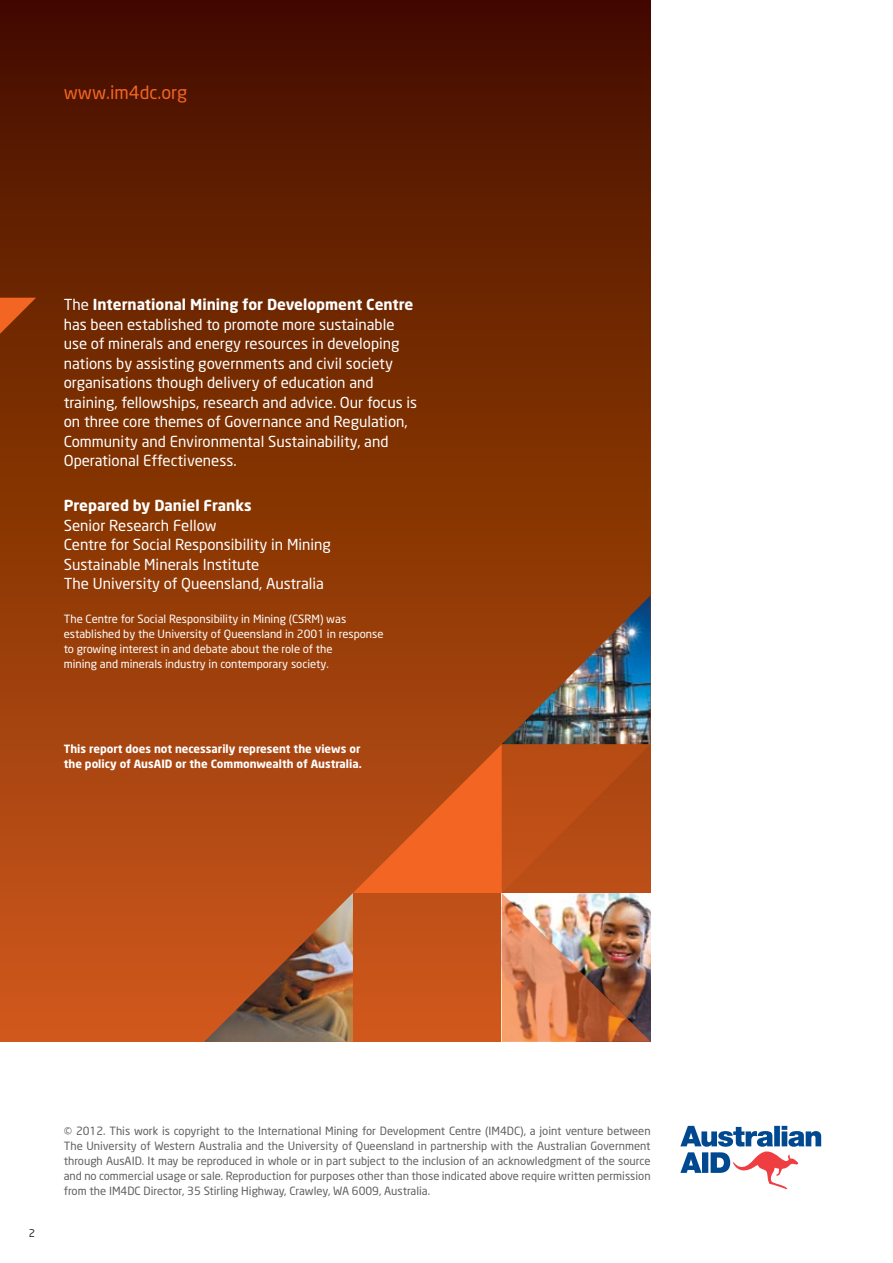
<style>
.page{position:relative;width:893px;height:1263px;background:#fff}
.page>*{position:absolute;margin:0;border:0;box-sizing:border-box;transform-origin:0 0}
.t1{font:18px "Neo Sans";color:#f26522}
.t2{font:15px/19.5px "Neo Sans";color:#fff}
.t3{font:700 15px "Neo Sans";color:#fff}
.t4{font:11.25px/15px "Neo Sans";color:#5f6060;text-align:justify}
.t5{font:11.25px/15px "Neo Sans";color:#fff}
.t6{font:700 11.25px/15px "Neo Sans";color:#fff}
.t7{font:10.5px "Neo Sans";color:#231f20}
.s1{font-weight:700}
</style>
<div class="page">
<div style="left:0;top:0;width:651px;height:1042px;background:linear-gradient(to bottom,#430e00,#d15b19)"></div>
<svg style="left:0;top:298px;width:36px;height:36px"></svg>
<img style="left:204px;top:893px;width:149px;height:149px">
<img style="left:502px;top:595px;width:149px;height:149px">
<svg style="left:353px;top:744px;width:298px;height:298px;background:#c4602d"></svg>
<svg style="left:680px;top:1126px;width:141px;height:63px"></svg>
<p class="t1" style="left:64px;top:82px;width:125px">www.im4dc.org</p>
<p class="t2" style="left:64px;top:295px;width:355px">The <span class="s1">International Mining for Development Centre </span>has been established to promote more sustainable use of minerals and energy resources in developing nations by assisting governments and civil society organisations though delivery of education and training, fellowships, research and advice. Our focus is on three core themes of Governance and Regulation, Community and Environmental Sustainability, and Operational Effectiveness.</p>
<p class="t3" style="left:64px;top:496px;width:189px">Prepared by Daniel Franks</p>
<p class="t2" style="left:64px;top:515px;width:269px">Senior Research Fellow<br>Centre for Social Responsibility in Mining Sustainable Minerals Institute<br>The University of Queensland, Australia</p>
<p class="t5" style="left:64px;top:611px;width:321px">The Centre for Social Responsibility in Mining (CSRM) was established by the University of Queensland in 2001 in response to growing interest in and debate about the role of the<br>mining and minerals industry in contemporary society.</p>
<p class="t6" style="left:64px;top:741px;width:300px">This report does not necessarily represent the views or the policy of AusAID or the Commonwealth of Australia.</p>
<p class="t7" style="left:29px;top:1227px;width:8px">2</p>
<p class="t4" style="left:64px;top:1123px;width:588px">© 2012. This work is copyright to the International Mining for Development Centre (IM4DC), a joint venture between The University of Western Australia and the University of Queensland in partnership with the Australian Government through AusAID. It may be reproduced in whole or in part subject to the inclusion of an acknowledgment of the source and no commercial usage or sale. Reproduction for purposes other than those indicated above require written permission from the IM4DC Director, 35 Stirling Highway, Crawley, WA 6009, Australia.</p>
</div>
